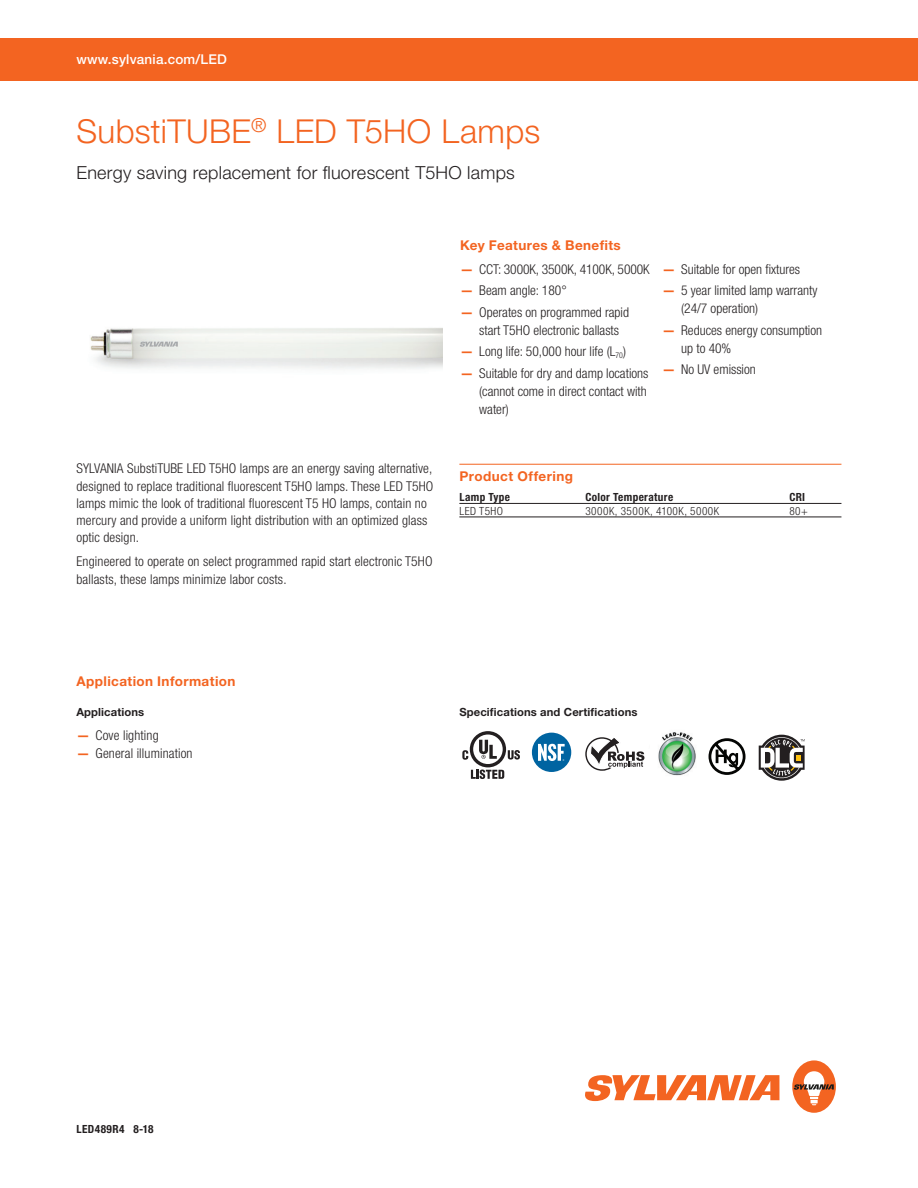
<style>
.page{position:relative;width:918px;height:1188px;background:#fff}
.page>*{position:absolute;margin:0;border:0;box-sizing:border-box;transform-origin:0 0}
.PIB_HEADLINE{font:300 33px "Helvetica Neue LT Pro";letter-spacing:.01em;color:#f36421}
.Letter_Cover_Subhead{font:300 18px "Helvetica Neue LT Pro";letter-spacing:.015em;color:#231f20}
.Letter_Cover_Copy_9{font:300 condensed 13.5px/18px "Helvetica Neue LT Pro";letter-spacing:.01em;color:#231f20}
.Letter_Copy_Headline{font:700 13.5px "Helvetica Neue LT Pro";letter-spacing:.03em;color:#f36421}
.Letter_Cover_URL_Ban{font:500 13.5px "Helvetica Neue LT Pro";letter-spacing:.015em;color:#fff}
.Letter_Tablehead_9_o{font:700 13.5px "Helvetica Neue LT Pro";letter-spacing:.035em;color:#f36421}
.App_Info_Head{font:700 11.25px "Helvetica Neue LT Pro";letter-spacing:.01em;color:#231f20}
.Letter_Tables_7_5_Ba{font:300 condensed 11.25px "Helvetica Neue LT Pro";letter-spacing:.045em;color:#231f20}
.Letter_Tablehead_7_5{font:700 condensed 11.25px "Helvetica Neue LT Pro";letter-spacing:.03em;color:#231f20}
.CODE{font:700 condensed 11.25px "Helvetica Neue LT Pro";letter-spacing:.035em;color:#231f20}
.s1{font-weight:700;font-stretch:normal;color:#f36421}
</style>
<div class="page">
<div style="left:0;top:38px;width:918px;height:43px;background:#f36421"></div>
<hr style="left:459px;top:464px;width:382px;height:1px;background:#f36421">
<hr style="left:459px;top:503px;width:382px;height:1px;background:#231f20">
<hr style="left:459px;top:517px;width:382px;height:1px;background:#231f20">
<svg style="left:585px;top:1075px;width:194px;height:26px"></svg>
<div style="left:792px;top:1060px;width:44px;height:53px;background:#f36421;border-radius:50%"></div>
<svg style="left:793px;top:1071px;width:41px;height:34px"></svg>
<img style="left:90px;top:328px;width:352px;height:41px">
<svg style="left:585px;top:737px;width:59px;height:34px"></svg>
<svg style="left:708px;top:738px;width:38px;height:37px"></svg>
<img style="left:658px;top:732px;width:38px;height:44px">
<svg style="left:462px;top:731px;width:58px;height:48px"></svg>
<div style="left:532px;top:733px;width:39px;height:39px;background:#0064a1;border-radius:50%"></div>
<svg style="left:538px;top:744px;width:27px;height:17px"></svg>
<svg style="left:759px;top:735px;width:46px;height:46px"></svg>
<p class="Letter_Cover_URL_Ban" style="left:77px;top:51px;width:152px">www.sylvania.com/LED</p>
<p class="PIB_HEADLINE" style="left:77px;top:111px;width:465px">SubstiTUBE<sup>®</sup> LED T5HO Lamps</p>
<p class="Letter_Cover_Subhead" style="left:77px;top:162px;width:440px">Energy saving replacement for fluorescent T5HO lamps</p>
<p class="Letter_Copy_Headline" style="left:460px;top:237px;width:162px">Key Features &amp; Benefits</p>
<p class="Letter_Cover_Copy_9" style="left:460px;top:260px;width:191px"><span class="s1">—</span> CCT: 3000K, 3500K, 4100K, 5000K</p>
<p class="Letter_Cover_Copy_9" style="left:460px;top:282px;width:108px"><span class="s1">—</span> Beam angle: 180°</p>
<p class="Letter_Cover_Copy_9" style="left:479px;top:303px;width:151px;text-indent:-19px"><span class="s1">—</span> Operates on programmed rapid start T5HO electronic ballasts</p>
<p class="Letter_Cover_Copy_9" style="left:460px;top:342px;width:167px"><span class="s1">—</span> Long life: 50,000 hour life (L<sub>70</sub>)</p>
<p class="Letter_Cover_Copy_9" style="left:479px;top:364px;width:171px;text-indent:-19px"><span class="s1">—</span> Suitable for dry and damp locations (cannot come in direct contact with water)</p>
<p class="Letter_Cover_Copy_9" style="left:662px;top:260px;width:140px"><span class="s1">—</span> Suitable for open fixtures</p>
<p class="Letter_Cover_Copy_9" style="left:681px;top:282px;width:138px;text-indent:-19px"><span class="s1">—</span> 5 year limited lamp warranty (24/7 operation)</p>
<p class="Letter_Cover_Copy_9" style="left:681px;top:321px;width:142px;text-indent:-19px"><span class="s1">—</span> Reduces energy consumption up to 40%</p>
<p class="Letter_Cover_Copy_9" style="left:662px;top:360px;width:95px"><span class="s1">—</span> No UV emission</p>
<p class="Letter_Cover_Copy_9" style="left:76px;top:460px;width:358px;line-height:17.2px">SYLVANIA SubstiTUBE LED T5HO lamps are an energy saving alternative, designed to replace traditional fluorescent T5HO lamps. These LED T5HO lamps mimic the look of traditional fluorescent T5 HO lamps, contain no mercury and provide a uniform light distribution with an optimized glass optic design.</p>
<p class="Letter_Cover_Copy_9" style="left:76px;top:553px;width:358px;line-height:17.2px">Engineered to operate on select programmed rapid start electronic T5HO ballasts, these lamps minimize labor costs.</p>
<p class="Letter_Tablehead_9_o" style="left:459px;top:468px;width:115px">Product Offering</p>
<p class="Letter_Tablehead_7_5" style="left:459px;top:490px;width:52px">Lamp Type</p>
<p class="Letter_Tablehead_7_5" style="left:585px;top:490px;width:89px">Color Temperature</p>
<p class="Letter_Tablehead_7_5" style="left:789px;top:490px;width:17px">CRI</p>
<p class="Letter_Tables_7_5_Ba" style="left:459px;top:504px;width:45px">LED T5HO</p>
<p class="Letter_Tables_7_5_Ba" style="left:585px;top:504px;width:135px">3000K, 3500K, 4100K, 5000K</p>
<p class="Letter_Tables_7_5_Ba" style="left:789px;top:504px;width:20px">80+</p>
<p class="Letter_Copy_Headline" style="left:76px;top:672px;width:161px">Application Information</p>
<p class="App_Info_Head" style="left:76px;top:705px;width:69px">Applications</p>
<p class="Letter_Cover_Copy_9" style="left:76px;top:727px;width:84px"><span class="s1">—</span> Cove lighting</p>
<p class="Letter_Cover_Copy_9" style="left:76px;top:744px;width:118px"><span class="s1">—</span> General illumination</p>
<p class="App_Info_Head" style="left:459px;top:705px;width:180px">Specifications and Certifications</p>
<p class="CODE" style="left:76px;top:1123px;width:79px">LED489R4 8-18</p>
</div>
